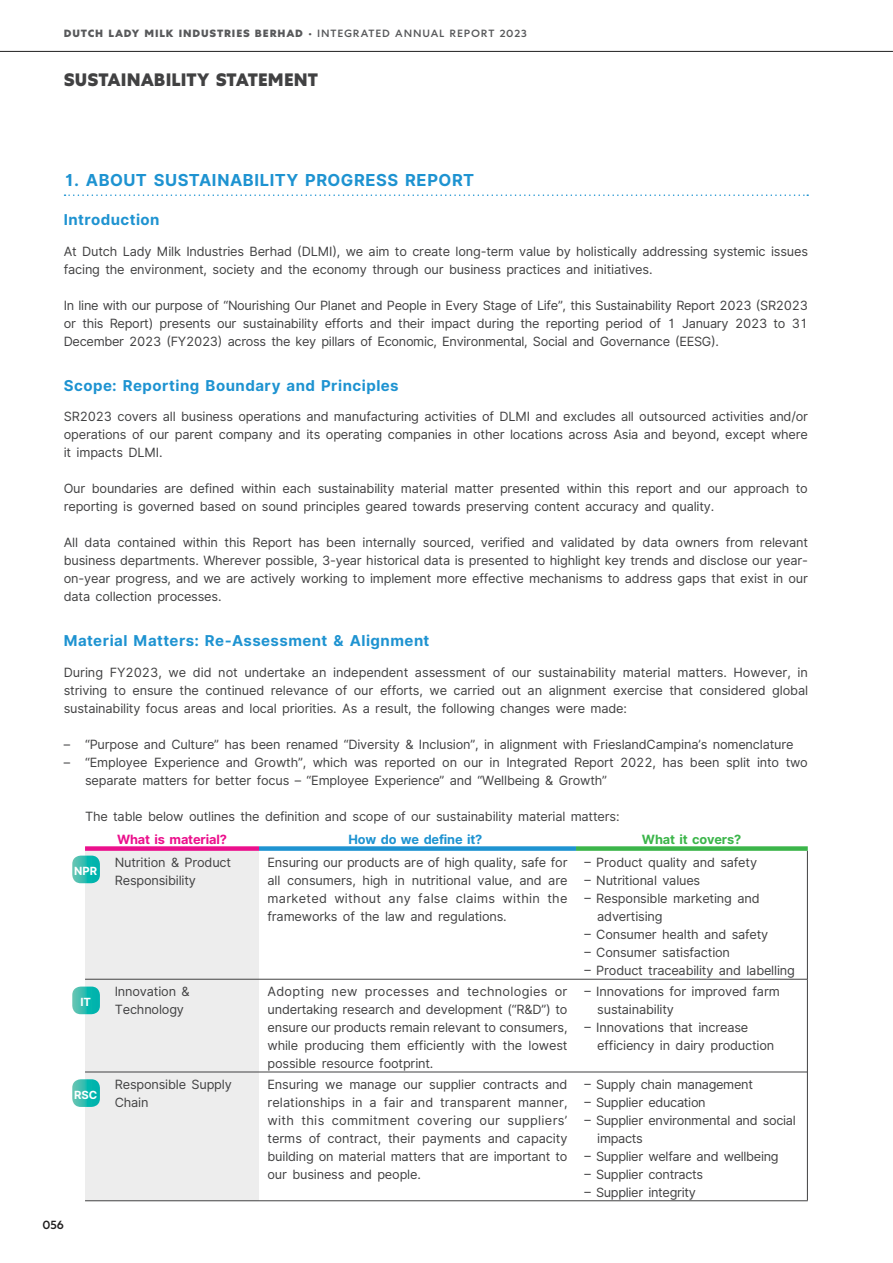
<style>
.page{position:relative;width:893px;height:1263px;background:#fff}
.page>*{position:absolute;margin:0;border:0;box-sizing:border-box;transform-origin:0 0}
.t1{font:800 18px "Centra No 1";color:#414142}
.t2{font:700 16.5px "Inter";letter-spacing:.03em;color:#1e93d1}
.t3{font:700 15px "Inter";letter-spacing:.03em;color:#1e93d1}
.t4{font:12.75px/18px "Inter";letter-spacing:-.015em;color:#414142}
.t5{font:700 12.75px "Inter";letter-spacing:-.01em;color:#1e93d1}
.t6{font:700 12.75px "Inter";letter-spacing:-.01em;color:#eb108c}
.t7{font:700 12.75px "Inter";letter-spacing:-.01em;color:#3bb54a}
.t8{font:500 12px "Centra No 1";color:#201e1e}
.t9{font:700 11.25px "Inter";color:#fff}
.t10{font:800 10.5px "Centra No 1";letter-spacing:.075em;color:#58595b;scale:1.05 1}
.s1{font-weight:500}
</style>
<div class="page">
<svg style="left:65px;top:194px;width:743px;height:2px"></svg>
<div style="left:85px;top:851px;width:174px;height:349px;background:#ededed"></div>
<div style="left:576px;top:846px;width:232px;height:5px;background:#3bb54a"></div>
<div style="left:259px;top:846px;width:317px;height:5px;background:#1e93d1"></div>
<div style="left:85px;top:846px;width:174px;height:5px;background:#eb108c"></div>
<hr style="left:85px;top:979px;width:722px;height:1px;background:#414142">
<hr style="left:85px;top:1071px;width:722px;height:1px;background:#414142">
<hr style="left:85px;top:1200px;width:723px;height:1px;background:#414142">
<hr style="left:807px;top:851px;width:1px;height:128px;background:#414142">
<hr style="left:807px;top:979px;width:1px;height:93px;background:#414142">
<hr style="left:807px;top:1072px;width:1px;height:128px;background:#414142">
<svg style="left:72px;top:855px;width:28px;height:28px"></svg>
<svg style="left:72px;top:986px;width:28px;height:28px"></svg>
<svg style="left:72px;top:1079px;width:28px;height:28px"></svg>
<hr style="left:0;top:51px;width:893px;height:1px;background:#201e1e">
<p class="t10" style="left:64px;top:27px;width:442px">DUTCH LADY MILK INDUSTRIES BERHAD <span class="s1">• INTEGRATED ANNUAL REPORT 2023</span></p>
<h1 class="t1" style="left:64px;top:69px;width:256px">SUSTAINABILITY STATEMENT</h1>
<p class="t2" style="left:64px;top:174px;width:412px">1. ABOUT SUSTAINABILITY PROGRESS REPORT</p>
<p class="t3" style="left:64px;top:214px;width:97px">Introduction</p>
<p class="t4" style="left:64px;top:244px;width:746px">At Dutch Lady Milk Industries Berhad (DLMI), we aim to create long-term value by holistically addressing systemic issues facing the environment, society and the economy through our business practices and initiatives.</p>
<p class="t4" style="left:64px;top:298px;width:746px;text-align:justify">In line with our purpose of “Nourishing Our Planet and People in Every Stage of Life”, this Sustainability Report 2023 (SR2023 or this Report) presents our sustainability efforts and their impact during the reporting period of 1 January 2023 to 31<br>December 2023 (FY2023) across the key pillars of Economic, Environmental, Social and Governance (EESG).</p>
<p class="t3" style="left:64px;top:379px;width:336px">Scope: Reporting Boundary and Principles</p>
<p class="t4" style="left:64px;top:409px;width:746px;text-align:justify">SR2023 covers all business operations and manufacturing activities of DLMI and excludes all outsourced activities and/or operations of our parent company and its operating companies in other locations across Asia and beyond, except where it impacts DLMI.</p>
<p class="t4" style="left:64px;top:481px;width:746px">Our boundaries are defined within each sustainability material matter presented within this report and our approach to reporting is governed based on sound principles geared towards preserving content accuracy and quality.</p>
<p class="t4" style="left:64px;top:535px;width:746px;text-align:justify">All data contained within this Report has been internally sourced, verified and validated by data owners from relevant business departments. Wherever possible, 3-year historical data is presented to highlight key trends and disclose our year&shy;on-year progress, and we are actively working to implement more effective mechanisms to address gaps that exist in our data collection processes.</p>
<p class="t3" style="left:64px;top:635px;width:367px">Material Matters: Re-Assessment &amp; Alignment</p>
<p class="t4" style="left:64px;top:664px;width:746px;text-align:justify">During FY2023, we did not undertake an independent assessment of our sustainability material matters. However, in striving to ensure the continued relevance of our efforts, we carried out an alignment exercise that considered global sustainability focus areas and local priorities. As a result, the following changes were made:</p>
<p class="t4" style="left:64px;top:736px;width:731px">– “Purpose and Culture” has been renamed “Diversity &amp; Inclusion”, in alignment with FrieslandCampina’s nomenclature</p>
<p class="t4" style="left:85px;top:754px;width:724px;text-indent:-21px">– “Employee Experience and Growth”, which was reported on our in Integrated Report 2022, has been split into two separate matters for better focus – “Employee Experience” and “Wellbeing &amp; Growth”</p>
<p class="t4" style="left:85px;top:808px;width:536px">The table below outlines the definition and scope of our sustainability material matters:</p>
<p class="t6" style="left:117px;top:835px;width:111px">What is material?</p>
<p class="t5" style="left:348px;top:835px;width:135px">How do we define it?</p>
<p class="t7" style="left:642px;top:835px;width:101px">What it covers?</p>
<p class="t4" style="left:115px;top:855px;width:118px">Nutrition &amp; Product<br>Responsibility</p>
<p class="t4" style="left:267px;top:855px;width:302px;text-align:justify">Ensuring our products are of high quality, safe for all consumers, high in nutritional value, and are marketed without any false claims within the frameworks of the law and regulations.</p>
<p class="t4" style="left:584px;top:855px;width:174px">– Product quality and safety</p>
<p class="t9" style="left:74px;top:866px;width:24px">NPR</p>
<p class="t4" style="left:584px;top:873px;width:117px">– Nutritional values</p>
<p class="t4" style="left:597px;top:891px;width:164px;text-indent:-13px">– Responsible marketing and advertising</p>
<p class="t4" style="left:584px;top:927px;width:185px">– Consumer health and safety</p>
<p class="t4" style="left:584px;top:945px;width:147px">– Consumer satisfaction</p>
<p class="t4" style="left:584px;top:963px;width:212px">– Product traceability and labelling</p>
<p class="t9" style="left:80px;top:997px;width:12px">IT</p>
<p class="t9" style="left:74px;top:1090px;width:25px">RSC</p>
<p class="t8" style="left:43px;top:1218px;width:23px">056</p>
<p class="t4" style="left:115px;top:983px;width:76px">Innovation &amp;<br>Technology</p>
<p class="t4" style="left:267px;top:983px;width:302px;text-align:justify">Adopting new processes and technologies or undertaking research and development (“R&amp;D”) to ensure our products remain relevant to consumers, while producing them efficiently with the lowest possible resource footprint.</p>
<p class="t4" style="left:597px;top:983px;width:184px;text-indent:-13px">– Innovations for improved farm sustainability</p>
<p class="t4" style="left:597px;top:1019px;width:178px;text-indent:-13px">– Innovations that increase efficiency in dairy production</p>
<p class="t4" style="left:115px;top:1076px;width:119px">Responsible Supply<br>Chain</p>
<p class="t4" style="left:267px;top:1076px;width:302px;text-align:justify">Ensuring we manage our supplier contracts and relationships in a fair and transparent manner, with this commitment covering our suppliers’ terms of contract, their payments and capacity building on material matters that are important to our business and people.</p>
<p class="t4" style="left:584px;top:1076px;width:170px">– Supply chain management</p>
<p class="t4" style="left:584px;top:1094px;width:123px">– Supplier education</p>
<p class="t4" style="left:597px;top:1112px;width:200px;text-indent:-13px">– Supplier environmental and social impacts</p>
<p class="t4" style="left:584px;top:1148px;width:196px">– Supplier welfare and wellbeing</p>
<p class="t4" style="left:584px;top:1166px;width:120px">– Supplier contracts</p>
<p class="t4" style="left:584px;top:1184px;width:113px">– Supplier integrity</p>
</div>
